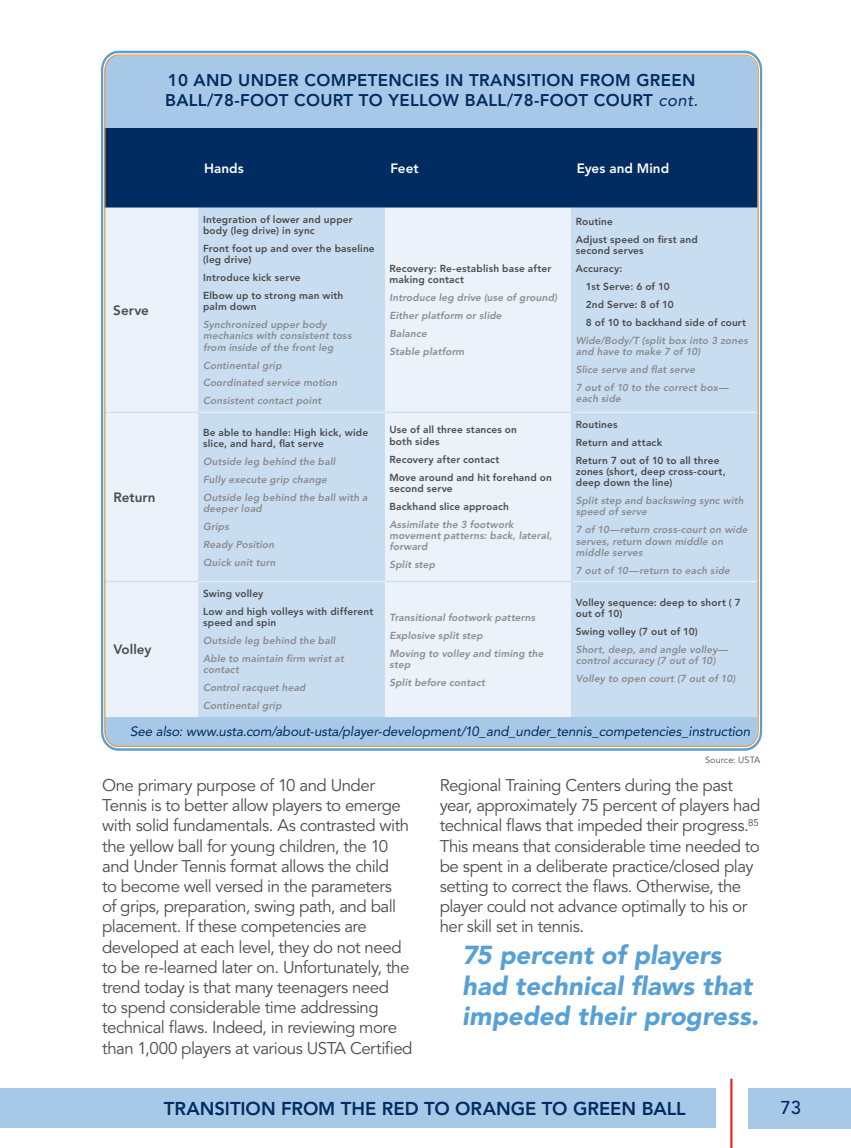
<style>
.page{position:relative;width:851px;height:1148px;background:#fff}
.page>*{position:absolute;margin:0;border:0;box-sizing:border-box;transform-origin:0 0}
.t1{font:italic 900 25.8px/30.3px "Avenir LT Std";color:#56a0d5}
.t2{font:800 18.45px "Avenir LT Std";letter-spacing:-.005em;color:#002c62}
.t3{font:500 18.45px "Avenir LT Std";color:#002c62}
.t4{font:16.8px/20.2px "Avenir LT Std";letter-spacing:-.03em;color:#4b4c4d}
.t5{font:800 16.8px "Avenir LT Std";letter-spacing:.02em;color:#002c62}
.t6{font:italic 16.8px "Avenir LT Std";color:#002c62}
.t7{font:italic 13.5px "Avenir LT Std";letter-spacing:-.01em;color:#002c62}
.t8{font:800 13.5px "Avenir LT Std";color:#fff}
.t9{font:800 13.5px "Avenir LT Std";color:#4b4c4d}
.t10{font:italic 800 10.05px/18px "Avenir LT Std";letter-spacing:.015em;color:#8a8c8f}
.t11{font:800 10.05px/18px "Avenir LT Std";letter-spacing:.015em;color:#4b4c4d}
.t12{font:9px "Avenir LT Std";letter-spacing:.015em;color:#4b4c4d}
.s1{font-style:normal;color:#4b4c4d}
.s2{font-style:italic;color:#8a8c8f}
</style>
<div class="page">
<div style="left:0;top:1088px;width:715px;height:39px;background:#a8c8e7"></div>
<div style="left:747px;top:1088px;width:103px;height:40px;background:#a8c8e7"></div>
<hr style="left:730px;top:1078px;width:2px;height:70px;background:#ee1f23">
<svg style="left:101px;top:50px;width:662px;height:701px"></svg>
<div style="left:104px;top:56px;width:653px;height:691px;background:#a8c8e7;border-radius:14px"></div>
<div style="left:106px;top:128px;width:650px;height:80px;background:#002c62"></div>
<div style="left:106px;top:208px;width:93px;height:509px;background:#ecf2f9"></div>
<svg style="left:199px;top:208px;width:557px;height:509px;background:#d4e3f2"></svg>
<hr style="left:572px;top:412px;width:185px;height:1px;background:#ecf2f9">
<hr style="left:572px;top:581px;width:185px;height:1px;background:#ecf2f9">
<hr style="left:385px;top:412px;width:185px;height:1px;background:#c9ddf0">
<hr style="left:385px;top:581px;width:185px;height:1px;background:#c9ddf0">
<hr style="left:199px;top:412px;width:186px;height:1px;background:#ecf2f9">
<hr style="left:199px;top:581px;width:186px;height:1px;background:#ecf2f9">
<hr style="left:104px;top:412px;width:94px;height:1px;background:#c9ddf0">
<hr style="left:104px;top:581px;width:94px;height:1px;background:#c9ddf0">
<p class="t5" style="left:168px;top:70px;width:190px">10 and Under Competencies</p>
<p class="t5" style="left:445px;top:70px;width:69px">in Transition</p>
<p class="t5" style="left:580px;top:70px;width:12px">fro</p>
<p class="t5" style="left:615px;top:70px;width:47px">m Green</p>
<p class="t5" style="left:165px;top:90px;width:99px">Ball/78-Foot</p>
<p class="t5" style="left:294px;top:90px;width:25px">Court</p>
<p class="t5" style="left:359px;top:90px;width:205px">to Yellow Ball/78-Foot</p>
<p class="t5" style="left:594px;top:90px;width:25px">Court</p>
<p class="t6" style="left:658px;top:90px;width:41px">cont.</p>
<p class="t9" style="left:113px;top:302px;width:37px">Serve</p>
<p class="t9" style="left:113px;top:489px;width:44px">Return</p>
<p class="t9" style="left:113px;top:641px;width:40px">Volley</p>
<p class="t8" style="left:204px;top:160px;width:41px">Hands</p>
<p class="t8" style="left:390px;top:160px;width:30px">Feet</p>
<p class="t8" style="left:576px;top:160px;width:94px">Eyes and Mind</p>
<p class="t11" style="left:203px;top:213px;width:151px;line-height:11.2px">Integration of lower and upper body (leg drive) in sync</p>
<p class="t11" style="left:203px;top:243px;width:173px;line-height:11.2px">Front foot up and over the baseline (leg drive)</p>
<p class="t11" style="left:203px;top:268px;width:142px">Introduce kick serve<br>Elbow up to strong man with</p>
<p class="t10" style="left:203px;top:298px;width:125px"><span class="s1">palm down<br></span>Synchronized upper body</p>
<p class="t10" style="left:203px;top:330px;width:150px;line-height:11.2px">mechanics with consistent toss from inside of the front leg</p>
<p class="t10" style="left:203px;top:356px;width:136px">Continental grip<br>Coordinated service motion<br>Consistent contact point</p>
<p class="t11" style="left:203px;top:426px;width:166px;line-height:11.2px">Be able to handle: High kick, wide slice, and hard, flat serve</p>
<p class="t10" style="left:203px;top:452px;width:166px">Outside leg behind the ball<br>Fully execute grip change<br>Outside leg behind the ball with a</p>
<p class="t10" style="left:203px;top:499px;width:74px">deeper load<br>Grips<br>Ready Position<br>Quick unit turn</p>
<p class="t11" style="left:203px;top:584px;width:172px">Swing volley<br>Low and high volleys with different</p>
<p class="t10" style="left:203px;top:614px;width:142px"><span class="s1">speed and spin<br></span>Outside leg behind the ball<br>Able to maintain firm wrist at</p>
<p class="t10" style="left:203px;top:661px;width:104px">contact<br>Control racquet head<br>Continental grip</p>
<p class="t11" style="left:389px;top:263px;width:163px;line-height:11.2px">Recovery: Re-establish base after making contact</p>
<p class="t10" style="left:389px;top:289px;width:169px">Introduce leg drive (use of ground)<br>Either platform or slide<br>Balance<br>Stable platform</p>
<p class="t11" style="left:389px;top:424px;width:129px;line-height:11.2px">Use of all three stances on both sides</p>
<p class="t11" style="left:389px;top:450px;width:164px">Recovery after contact<br>Move around and hit forehand on</p>
<p class="t11" style="left:389px;top:479px;width:126px">second serve<br>Backhand slice approach<br><span class="s2">Assimilate the 3 footwork</span></p>
<p class="t10" style="left:389px;top:530px;width:164px;line-height:11.2px">movement patterns: back, lateral, forward</p>
<p class="t10" style="left:389px;top:556px;width:47px">Split step</p>
<p class="t10" style="left:389px;top:608px;width:156px">Transitional footwork patterns<br>Explosive split step<br>Moving to volley and timing the</p>
<p class="t10" style="left:389px;top:655px;width:97px">step<br>Split before contact</p>
<p class="t11" style="left:575px;top:212px;width:123px">Routine<br>Adjust speed on first and</p>
<p class="t11" style="left:575px;top:241px;width:69px">second serves</p>
<p class="t11" style="left:575px;top:259px;width:48px">Accuracy:</p>
<p class="t11" style="left:586px;top:277px;width:85px">1st Serve: 6 of 10</p>
<p class="t11" style="left:586px;top:295px;width:89px">2nd Serve: 8 of 10</p>
<p class="t11" style="left:586px;top:313px;width:162px">8 of 10 to backhand side of court</p>
<p class="t10" style="left:575px;top:331px;width:174px">Wide/Body/T (split box into 3 zones</p>
<p class="t10" style="left:575px;top:343px;width:154px">and have to make 7 of 10)<br>Slice serve and flat serve<br>7 out of 10 to the correct box—</p>
<p class="t10" style="left:575px;top:390px;width:47px">each side</p>
<p class="t11" style="left:575px;top:415px;width:145px">Routines<br>Return and attack<br>Return 7 out of 10 to all three</p>
<p class="t11" style="left:575px;top:466px;width:151px;line-height:11.2px">zones (short, deep cross-court, deep down the line)</p>
<p class="t10" style="left:575px;top:495px;width:169px;line-height:11.2px">Split step and backswing sync with speed of serve</p>
<p class="t10" style="left:575px;top:524px;width:173px;line-height:11.2px">7 of 10—return cross-court on wide serves, return down middle on middle serves</p>
<p class="t10" style="left:575px;top:561px;width:156px">7 out of 10—return to each side</p>
<p class="t11" style="left:575px;top:597px;width:167px;line-height:11.2px">Volley sequence: deep to short ( 7 out of 10)</p>
<p class="t10" style="left:575px;top:623px;width:154px"><span class="s1">Swing volley (7 out of 10)<br></span>Short, deep, and angle volley—</p>
<p class="t10" style="left:575px;top:652px;width:161px">control accuracy (7 out of 10)<br>Volley to open court (7 out of 10)</p>
<p class="t7" style="left:130px;top:724px;width:621px">See also: www.usta.com/about-usta/player-development/10_and_under_tennis_competencies_instruction</p>
<p class="t12" style="left:705px;top:755px;width:57px">Source: USTA</p>
<p class="t4" style="left:102px;top:775px;width:312px">One primary purpose of 10 and Under Tennis is to better allow players to emerge with solid fundamentals. As contrasted with the yellow ball for young children, the 10 and Under Tennis format allows the child<br>to become well versed in the parameters<br>of grips, preparation, swing path, and ball placement. If these competencies are developed at each level, they do not need to be re-learned later on. Unfortunately, the trend today is that many teenagers need<br>to spend considerable time addressing technical flaws. Indeed, in reviewing more than 1,000 players at various USTA Certified</p>
<p class="t4" style="left:439px;top:775px;width:322px">Regional Training Centers during the past year, approximately 75 percent of players had technical flaws that impeded their progress.<sup>85<br></sup>This means that considerable time needed to be spent in a deliberate practice/closed play setting to correct the flaws. Otherwise, the player could not advance optimally to his or her skill set in tennis.</p>
<p class="t1" style="left:462px;top:940px;width:298px">75 percent of players had technical flaws that impeded their progress.</p>
<p class="t2" style="left:164px;top:1097px;width:501px">TRANSITION FROM THE RED TO ORANGE TO GREEN BALL</p>
<p class="t3" style="left:780px;top:1097px;width:22px">73</p>
</div>
